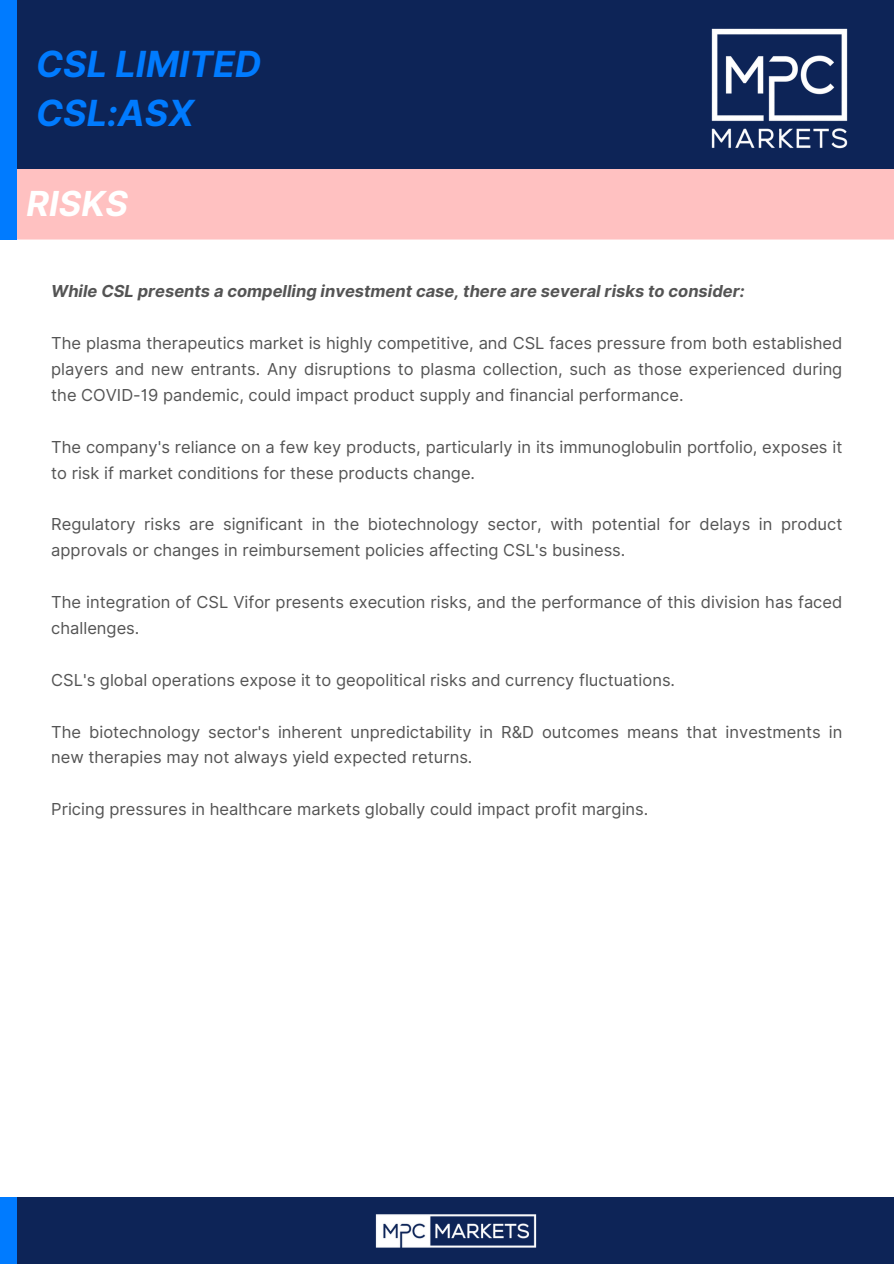
<style>
.page{position:relative;width:894px;height:1264px;background:#fff}
.page>*{position:absolute;margin:0;border:0;box-sizing:border-box;transform-origin:0 0}
.t1{font:italic 700 36px/49.5px "Inter";color:#007bff}
.t2{font:italic 700 34.5px "Inter";color:#fff}
.t3{font:16.5px/25.8px "Inter";color:#545454}
.t4{font:italic 700 16.5px "Inter";color:#545454}
</style>
<div class="page">
<div style="left:0;top:1197px;width:893px;height:66px;background:#0d2457"></div>
<div style="left:0;top:1197px;width:17px;height:66px;background:#007bff"></div>
<img style="left:375px;top:1214px;width:162px;height:34px">
<div style="left:17px;top:168px;width:876px;height:71px;background:#ffc1c1"></div>
<div style="left:0;top:0;width:893px;height:168px;background:#0d2457"></div>
<div style="left:0;top:0;width:17px;height:239px;background:#007bff"></div>
<img style="left:711px;top:28px;width:137px;height:121px">
<p class="t1" style="left:36px;top:39px;width:227px">CSL LIMITED<br>CSL:ASX</p>
<h1 class="t2" style="left:26px;top:183px;width:103px">RISKS</h1>
<h1 class="t4" style="left:51px;top:281px;width:694px">While CSL presents a compelling investment case, there are several risks to consider:</h1>
<h2 class="t3" style="left:51px;top:330px;width:792px;text-align:justify">The plasma therapeutics market is highly competitive, and CSL faces pressure from both established players and new entrants. Any disruptions to plasma collection, such as those experienced during the COVID-19 pandemic, could impact product supply and financial performance.</h2>
<p class="t3" style="left:51px;top:434px;width:792px">The company's reliance on a few key products, particularly in its immunoglobulin portfolio, exposes it to risk if market conditions for these products change.</p>
<p class="t3" style="left:51px;top:511px;width:792px">Regulatory risks are significant in the biotechnology sector, with potential for delays in product approvals or changes in reimbursement policies affecting CSL's business.</p>
<p class="t3" style="left:51px;top:589px;width:792px">The integration of CSL Vifor presents execution risks, and the performance of this division has faced challenges.</p>
<p class="t3" style="left:51px;top:667px;width:625px">CSL's global operations expose it to geopolitical risks and currency fluctuations.</p>
<p class="t3" style="left:51px;top:718px;width:792px">The biotechnology sector's inherent unpredictability in R&amp;D outcomes means that investments in new therapies may not always yield expected returns.</p>
<p class="t3" style="left:51px;top:796px;width:598px">Pricing pressures in healthcare markets globally could impact profit margins.</p>
</div>
